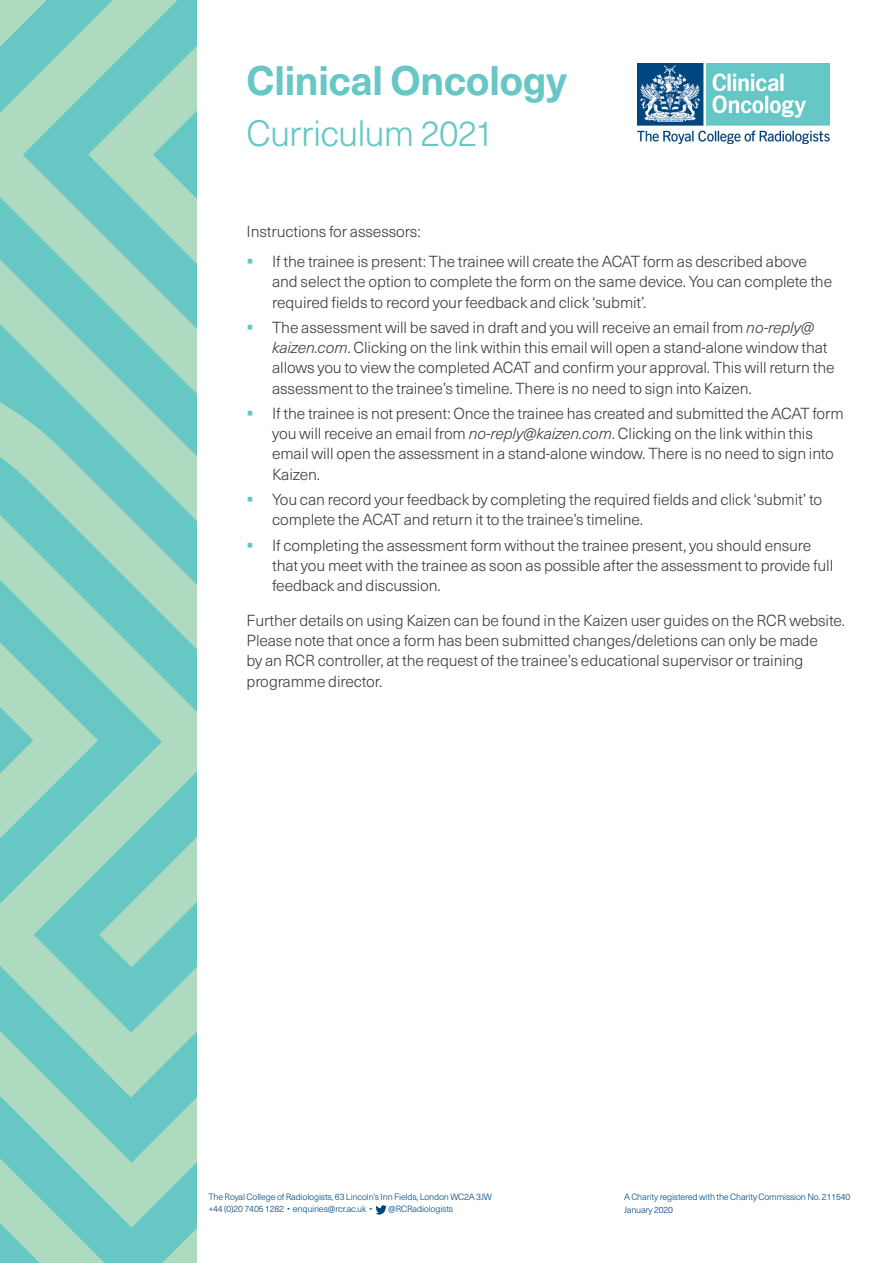
<style>
.page{position:relative;width:893px;height:1263px;background:#fff}
.page>*{position:absolute;margin:0;border:0;box-sizing:border-box;transform-origin:0 0}
.t1{font:700 40.5px "Neue Haas Unica Pro";letter-spacing:-.02em;color:#66c7c5}
.t2{font:300 36px "Neue Haas Unica Pro";letter-spacing:-.03em;color:#66c7c5}
.t3{font:300 15.75px/20.2px "Neue Haas Unica Pro";letter-spacing:-.01em;color:#3e3e3f}
.t4{font:300 9px/12.8px "Neue Haas Unica Pro";letter-spacing:-.02em;color:#00467e}
.s1{color:#66c7c5}
.s2{font-style:italic}
</style>
<div class="page">
<svg style="left:375px;top:1205px;width:12px;height:9px"></svg>
<img style="left:638px;top:64px;width:191px;height:80px">
<svg style="left:0;top:0;width:197px;height:334px;background:#8bd0c1"></svg>
<svg style="left:0;top:334px;width:197px;height:929px;background:#89d0c1"></svg>
<h1 class="t1" style="left:247px;top:56px;width:322px">Clinical Oncology</h1>
<h2 class="t2" style="left:247px;top:112px;width:250px">Curriculum 2021</h2>
<p class="t3" style="left:247px;top:222px;width:176px">Instructions for assessors:</p>
<p class="t3" style="left:272px;top:252px;width:561px;text-indent:-26px"><span class="s1">▪</span> If the trainee is present: The trainee will create the ACAT form as described above and select the option to complete the form on the same device. You can complete the required fields to record your feedback and click ‘submit’.</p>
<p class="t3" style="left:272px;top:317px;width:564px;text-indent:-26px"><span class="s1">▪</span> The assessment will be saved in draft and you will receive an email from <span class="s2">no-reply@ kaizen.com</span>. Clicking on the link within this email will open a stand-alone window that allows you to view the completed ACAT and confirm your approval. This will return the assessment to the trainee’s timeline. There is no need to sign into Kaizen.</p>
<p class="t3" style="left:272px;top:403px;width:573px;text-indent:-26px"><span class="s1">▪</span> If the trainee is not present: Once the trainee has created and submitted the ACAT form you will receive an email from <span class="s2">no-reply@kaizen.com</span>. Clicking on the link within this email will open the assessment in a stand-alone window. There is no need to sign into Kaizen.</p>
<p class="t3" style="left:272px;top:490px;width:552px;text-indent:-26px"><span class="s1">▪</span> You can record your feedback by completing the required fields and click ‘submit’ to complete the ACAT and return it to the trainee’s timeline.</p>
<p class="t3" style="left:272px;top:535px;width:563px;text-indent:-26px"><span class="s1">▪</span> If completing the assessment form without the trainee present, you should ensure that you meet with the trainee as soon as possible after the assessment to provide full feedback and discussion.</p>
<p class="t3" style="left:247px;top:610px;width:600px">Further details on using Kaizen can be found in the Kaizen user guides on the RCR website.<br>Please note that once a form has been submitted changes/deletions can only be made<br>by an RCR controller, at the request of the trainee’s educational supervisor or training programme director.</p>
<p class="t4" style="left:208px;top:1190px;width:285px">The Royal College of Radiologists, 63 Lincoln’s Inn Fields, London WC2A 3JW +44 (0)20 7405 1282 • enquiries@rcr.ac.uk •</p>
<p class="t4" style="left:388px;top:1203px;width:67px">@RCRadiologists</p>
<p class="t4" style="left:624px;top:1190px;width:228px">A Charity registered with the Charity Commission No. 211540<br>January 2020</p>
</div>
